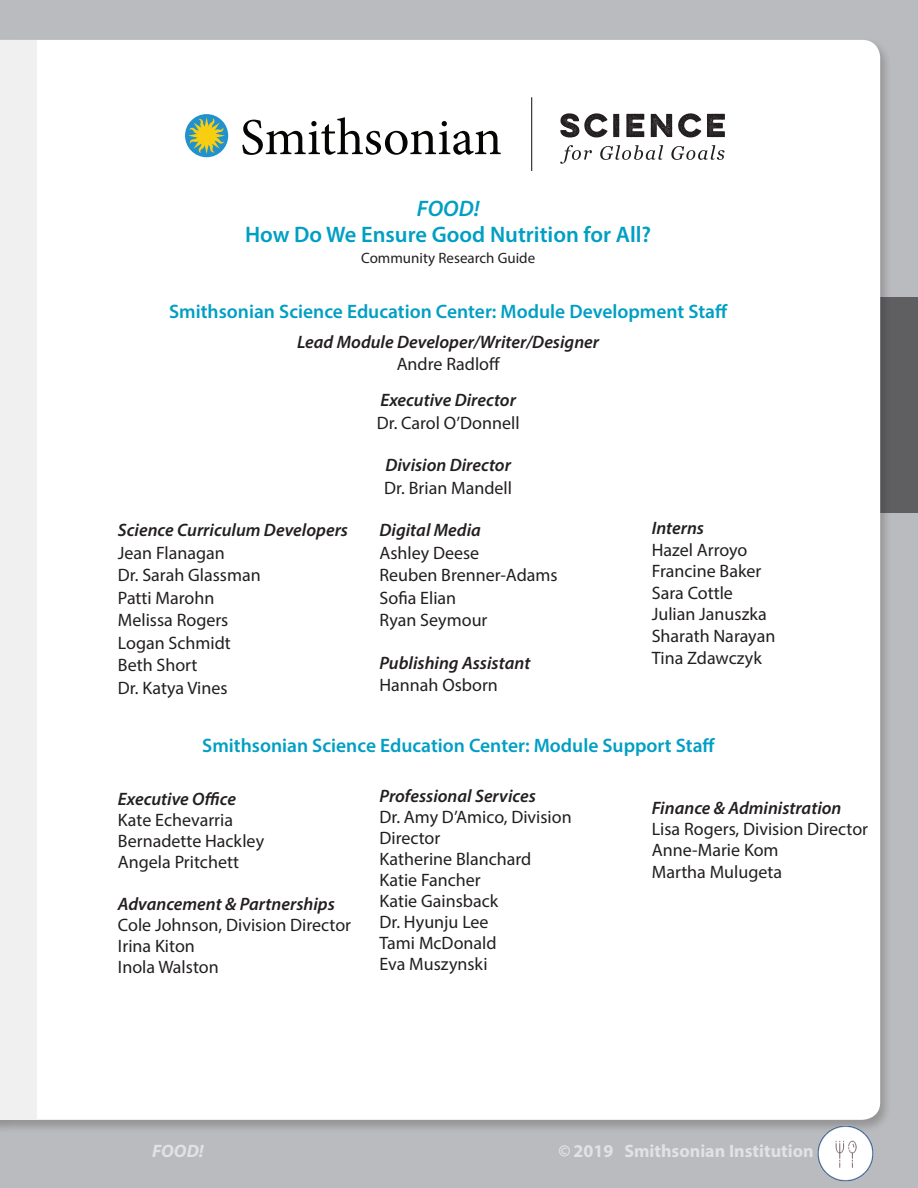
<style>
.page{position:relative;width:918px;height:1188px;background:#babbbe}
.page>*{position:absolute;margin:0;border:0;box-sizing:border-box;transform-origin:0 0}
.t1{font:600 22.5px "Myriad Pro";color:#009fc3}
.t2{font:italic 600 22.5px "Myriad Pro";color:#009fc3}
.t3{font:600 19.5px "Myriad Pro";color:#009fc3}
.t4{font:18px/21px "Myriad Pro";color:#231f20}
.t5{font:italic 600 18px "Myriad Pro";color:#231f20}
.t6{font:700 18px "Myriad Pro";color:#e1e2e4}
.t7{font:italic 700 18px "Myriad Pro";color:#e1e2e4}
.t8{font:15px "Myriad Pro";color:#231f20}
.s1{font-style:italic}
</style>
<div class="page">
<div style="left:873px;top:297px;width:45px;height:216px;background:#5f5f62"></div>
<div style="left:0;top:37px;width:892px;height:1097px;background:#231f20;opacity:.25"></div>
<div style="left:36px;top:40px;width:844px;height:1080px;background:#fff"></div>
<div style="left:0;top:40px;width:36px;height:1080px;background:#f0f0f1"></div>
<img style="left:797px;top:1120px;width:90px;height:62px">
<hr style="left:531px;top:97px;width:1px;height:74px;background:#231f20">
<svg style="left:560px;top:113px;width:59px;height:25px"></svg>
<svg style="left:626px;top:114px;width:18px;height:23px"></svg>
<svg style="left:651px;top:114px;width:21px;height:23px"></svg>
<svg style="left:678px;top:113px;width:23px;height:25px"></svg>
<svg style="left:707px;top:114px;width:18px;height:23px"></svg>
<svg style="left:242px;top:117px;width:259px;height:38px"></svg>
<div style="left:185px;top:114px;width:43px;height:43px;background:#2292ce;border-radius:50%"></div>
<svg style="left:188px;top:117px;width:37px;height:37px"></svg>
<svg style="left:560px;top:145px;width:32px;height:19px"></svg>
<svg style="left:600px;top:145px;width:63px;height:15px"></svg>
<svg style="left:671px;top:145px;width:54px;height:15px"></svg>
<p class="t2" style="left:417px;top:195px;width:64px">FOOD!</p>
<p class="t1" style="left:245px;top:220px;width:408px">How Do We Ensure Good Nutrition for All?</p>
<p class="t8" style="left:361px;top:249px;width:175px">Community Research Guide</p>
<p class="t3" style="left:169px;top:299px;width:560px">Smithsonian Science Education Center: Module Development Staff</p>
<p class="t5" style="left:297px;top:330px;width:303px">Lead Module Developer/Writer/Designer</p>
<p class="t4" style="left:397px;top:353px;width:105px">Andre Radloff</p>
<p class="t5" style="left:380px;top:389px;width:137px">Executive Director</p>
<p class="t4" style="left:377px;top:412px;width:144px">Dr. Carol O’Donnell</p>
<p class="t5" style="left:385px;top:454px;width:127px">Division Director</p>
<p class="t4" style="left:384px;top:477px;width:129px">Dr. Brian Mandell</p>
<p class="t5" style="left:118px;top:519px;width:232px">Science Curriculum Developers</p>
<p class="t4" style="left:118px;top:541px;width:144px;line-height:22.5px">Jean Flanagan<br>Dr. Sarah Glassman<br>Patti Marohn<br>Melissa Rogers<br>Logan Schmidt<br>Beth Short<br>Dr. Katya Vines</p>
<p class="t5" style="left:380px;top:519px;width:103px">Digital Media</p>
<p class="t4" style="left:380px;top:541px;width:180px;line-height:22.5px">Ashley Deese<br>Reuben Brenner-Adams<br>Sofia Elian<br>Ryan Seymour</p>
<p class="t5" style="left:380px;top:651px;width:152px">Publishing Assistant</p>
<p class="t4" style="left:380px;top:675px;width:120px">Hannah Osborn</p>
<p class="t5" style="left:652px;top:516px;width:54px">Interns</p>
<p class="t4" style="left:652px;top:538px;width:125px;line-height:21.6px">Hazel Arroyo<br>Francine Baker<br>Sara Cottle<br>Julian Januszka<br>Sharath Narayan<br>Tina Zdawczyk</p>
<p class="t3" style="left:202px;top:734px;width:514px">Smithsonian Science Education Center: Module Support Staff</p>
<p class="t5" style="left:118px;top:787px;width:120px">Executive Office</p>
<p class="t4" style="left:118px;top:809px;width:148px">Kate Echevarria<br>Bernadette Hackley<br>Angela Pritchett</p>
<p class="t5" style="left:118px;top:892px;width:218px">Advancement &amp; Partnerships</p>
<p class="t4" style="left:118px;top:914px;width:235px">Cole Johnson, Division Director<br>Irina Kiton<br>Inola Walston</p>
<p class="t5" style="left:380px;top:785px;width:158px">Professional Services</p>
<p class="t4" style="left:380px;top:807px;width:194px">Dr. Amy D’Amico, Division<br>Director<br>Katherine Blanchard<br>Katie Fancher<br>Katie Gainsback<br>Dr. Hyunju Lee<br>Tami McDonald<br>Eva Muszynski</p>
<p class="t5" style="left:652px;top:797px;width:191px">Finance &amp; Administration</p>
<p class="t4" style="left:652px;top:818px;width:218px">Lisa Rogers, Division Director<br>Anne-Marie Kom<br>Martha Mulugeta</p>
<p class="t7" style="left:152px;top:1139px;width:53px">FOOD!</p>
<p class="t6" style="left:558px;top:1139px;width:257px"><span class="s1">©</span> 2019 Smithsonian Institution</p>
</div>
